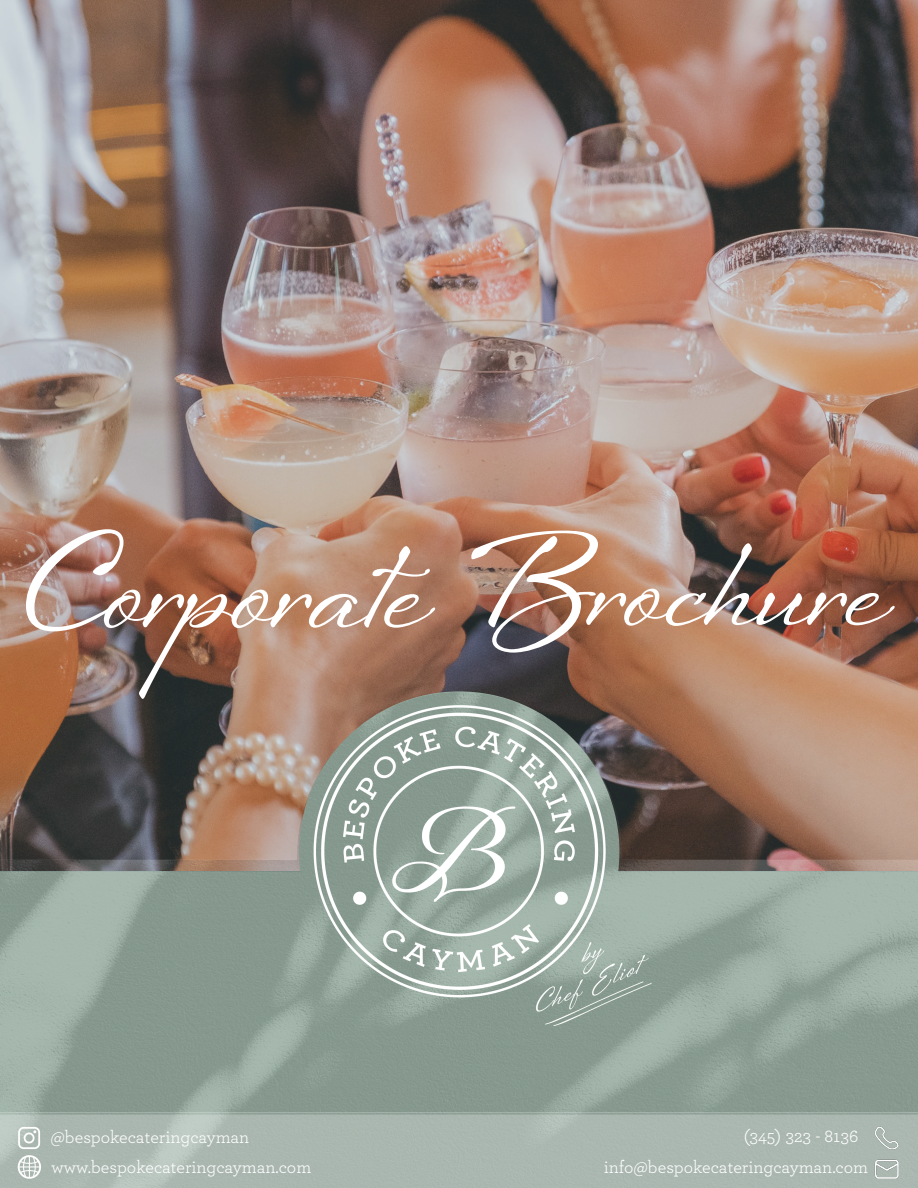
<style>
.page{position:relative;width:918px;height:1188px;background:#fff}
.page>*{position:absolute;margin:0;border:0;box-sizing:border-box;transform-origin:0 0}
.t1{font:700 129px "Sheila";letter-spacing:.01em;color:#fff}
.t2{font:700 124.5px "Sheila";color:#fff}
.t3{font:18px "Archer";color:#fff}
</style>
<div class="page">
<img style="left:0;top:0;width:918px;height:577px">
<img style="left:0;top:577px;width:918px;height:535px">
<img style="left:261px;top:694px;width:402px;height:348px">
<svg style="left:0;top:1112px;width:918px;height:2px;background:#9aaaa1"></svg>
<svg style="left:0;top:1114px;width:918px;height:3px;background:#a7b4ad"></svg>
<div style="left:0;top:1117px;width:918px;height:71px;background:#aab7b0"></div>
<img style="left:11px;top:1121px;width:38px;height:28px">
<img style="left:9px;top:1149px;width:40px;height:37px">
<img style="left:870px;top:1123px;width:33px;height:61px">
<p class="t1" style="left:26px;top:507px;width:406px">Corporate</p>
<p class="t2" style="left:471px;top:509px;width:420px">Brochure</p>
<p class="t3" style="left:51px;top:1124px;width:200px">@bespokecateringcayman</p>
<p class="t3" style="left:52px;top:1155px;width:261px">www.bespokecateringcayman.com</p>
<p class="t3" style="left:744px;top:1124px;width:116px">(345) 323 - 8136</p>
<p class="t3" style="left:604px;top:1155px;width:266px">info@bespokecateringcayman.com</p>
</div>
